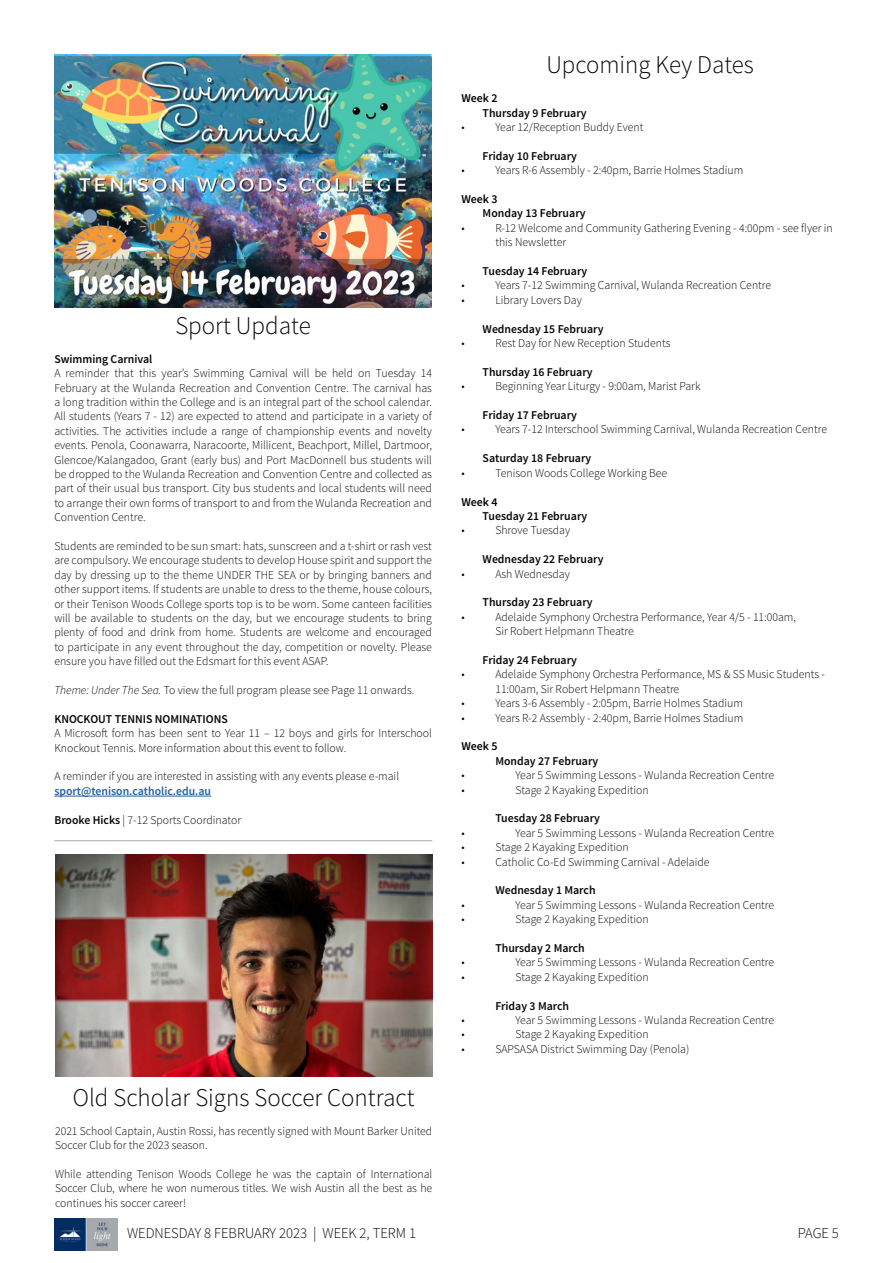
<style>
.page{position:relative;width:893px;height:1263px;background:#fff}
.page>*{position:absolute;margin:0;border:0;box-sizing:border-box;transform-origin:0 0}
.t1{font:300 25.5px "Source Sans Pro";color:#060606}
.t2{font:300 15px "Source Sans Pro";color:#060606}
.t3{font:300 12px/14.4px "Source Sans Pro";color:#060606}
.t4{font:600 12px "Source Sans Pro";color:#060606}
.t5{font:600 12px "Source Sans Pro";color:#235e9f}
.t6{font:600 12px "Source Sans Pro";color:#000}
.s1{font-style:italic}
.s2{font-weight:600}
</style>
<div class="page">
<img style="left:54px;top:1218px;width:64px;height:32px">
<hr style="left:54px;top:796px;width:157px;height:1px;background:#235e9f">
<img style="left:54px;top:54px;width:378px;height:253px">
<hr style="left:54px;top:840px;width:378px;height:1px;background:#a7a9ac">
<img style="left:55px;top:855px;width:377px;height:221px">
<h1 class="t1" style="left:175px;top:310px;width:137px">Sport Update</h1>
<p class="t4" style="left:54px;top:351px;width:100px">Swimming Carnival</p>
<p class="t3" style="left:54px;top:366px;width:379px;text-align:justify">A reminder that this year’s Swimming Carnival will be held on Tuesday 14<br>February at the Wulanda Recreation and Convention Centre. The carnival has a long tradition within the College and is an integral part of the school calendar.<br>All students (Years 7 - 12) are expected to attend and participate in a variety of activities. The activities include a range of championship events and novelty events. Penola, Coonawarra, Naracoorte, Millicent, Beachport, Millel, Dartmoor, Glencoe/Kalangadoo, Grant (early bus) and Port MacDonnell bus students will be dropped to the Wulanda Recreation and Convention Centre and collected as part of their usual bus transport. City bus students and local students will need to arrange their own forms of transport to and from the Wulanda Recreation and Convention Centre.</p>
<p class="t3" style="left:54px;top:539px;width:379px;text-align:justify">Students are reminded to be sun smart: hats, sunscreen and a t-shirt or rash vest are compulsory. We encourage students to develop House spirit and support the day by dressing up to the theme UNDER THE SEA or by bringing banners and other support items. If students are unable to dress to the theme, house colours, or their Tenison Woods College sports top is to be worn. Some canteen facilities will be available to students on the day, but we encourage students to bring plenty of food and drink from home. Students are welcome and encouraged to participate in any event throughout the day, competition or novelty. Please ensure you have filled out the Edsmart for this event ASAP.</p>
<p class="t3" style="left:54px;top:683px;width:361px"><span class="s1">Theme: Under The Sea.</span> To view the full program please see Page 11 onwards.</p>
<p class="t4" style="left:54px;top:711px;width:175px">KNOCKOUT TENNIS NOMINATIONS</p>
<p class="t3" style="left:54px;top:726px;width:379px">A Microsoft form has been sent to Year 11 – 12 boys and girls for Interschool<br>Knockout Tennis. More information about this event to follow.</p>
<p class="t3" style="left:54px;top:769px;width:346px">A reminder if you are interested in assisting with any events please e-mail</p>
<p class="t5" style="left:54px;top:783px;width:158px">sport@tenison.catholic.edu.au</p>
<p class="t3" style="left:54px;top:812px;width:188px"><span class="s2">Brooke Hicks</span> | 7-12 Sports Coordinator</p>
<h1 class="t1" style="left:73px;top:1082px;width:343px">Old Scholar Signs Soccer Contract</h1>
<p class="t3" style="left:55px;top:1123px;width:379px">2021 School Captain, Austin Rossi, has recently signed with Mount Barker United<br>Soccer Club for the 2023 season.</p>
<p class="t3" style="left:55px;top:1167px;width:379px;text-align:justify">While attending Tenison Woods College he was the captain of International Soccer Club, where he won numerous titles. We wish Austin all the best as he continues his soccer career!</p>
<p class="t2" style="left:127px;top:1223px;width:291px">WEDNESDAY 8 FEBRUARY 2023 | WEEK 2, TERM 1</p>
<h1 class="t1" style="left:546px;top:49px;width:209px">Upcoming Key Dates</h1>
<p class="t6" style="left:461px;top:91px;width:38px">Week 2</p>
<p class="t4" style="left:483px;top:105px;width:106px">Thursday 9 February</p>
<p class="t3" style="left:461px;top:120px;width:5px">•</p>
<p class="t3" style="left:495px;top:120px;width:150px">Year 12/Reception Buddy Event</p>
<p class="t4" style="left:483px;top:148px;width:96px">Friday 10 February</p>
<p class="t3" style="left:461px;top:163px;width:5px">•</p>
<p class="t3" style="left:495px;top:163px;width:249px">Years R-6 Assembly - 2:40pm, Barrie Holmes Stadium</p>
<p class="t6" style="left:461px;top:191px;width:38px">Week 3</p>
<p class="t4" style="left:483px;top:206px;width:105px">Monday 13 February</p>
<p class="t3" style="left:461px;top:221px;width:5px">•</p>
<p class="t3" style="left:495px;top:221px;width:339px">R-12 Welcome and Community Gathering Evening - 4:00pm - see flyer in this Newsletter</p>
<p class="t4" style="left:483px;top:263px;width:106px">Tuesday 14 February</p>
<p class="t3" style="left:461px;top:278px;width:5px">•</p>
<p class="t3" style="left:495px;top:278px;width:277px">Years 7-12 Swimming Carnival, Wulanda Recreation Centre</p>
<p class="t3" style="left:461px;top:293px;width:5px">•</p>
<p class="t3" style="left:495px;top:293px;width:88px">Library Lovers Day</p>
<p class="t4" style="left:483px;top:321px;width:122px">Wednesday 15 February</p>
<p class="t3" style="left:461px;top:336px;width:5px">•</p>
<p class="t3" style="left:495px;top:336px;width:177px">Rest Day for New Reception Students</p>
<p class="t4" style="left:483px;top:364px;width:112px">Thursday 16 February</p>
<p class="t3" style="left:461px;top:379px;width:5px">•</p>
<p class="t3" style="left:495px;top:379px;width:207px">Beginning Year Liturgy - 9:00am, Marist Park</p>
<p class="t4" style="left:483px;top:407px;width:96px">Friday 17 February</p>
<p class="t3" style="left:461px;top:422px;width:5px">•</p>
<p class="t3" style="left:495px;top:422px;width:333px">Years 7-12 Interschool Swimming Carnival, Wulanda Recreation Centre</p>
<p class="t4" style="left:483px;top:451px;width:110px">Saturday 18 February</p>
<p class="t3" style="left:461px;top:466px;width:5px">•</p>
<p class="t3" style="left:495px;top:466px;width:173px">Tenison Woods College Working Bee</p>
<p class="t6" style="left:461px;top:494px;width:38px">Week 4</p>
<p class="t4" style="left:483px;top:508px;width:106px">Tuesday 21 February</p>
<p class="t3" style="left:461px;top:523px;width:5px">•</p>
<p class="t3" style="left:495px;top:523px;width:76px">Shrove Tuesday</p>
<p class="t4" style="left:483px;top:551px;width:122px">Wednesday 22 February</p>
<p class="t3" style="left:461px;top:566px;width:5px">•</p>
<p class="t3" style="left:495px;top:566px;width:76px">Ash Wednesday</p>
<p class="t4" style="left:483px;top:595px;width:112px">Thursday 23 February</p>
<p class="t3" style="left:461px;top:610px;width:5px">•</p>
<p class="t3" style="left:495px;top:610px;width:302px">Adelaide Symphony Orchestra Performance, Year 4/5 - 11:00am,<br>Sir Robert Helpmann Theatre</p>
<p class="t4" style="left:483px;top:652px;width:96px">Friday 24 February</p>
<p class="t3" style="left:461px;top:667px;width:5px">•</p>
<p class="t3" style="left:495px;top:667px;width:331px">Adelaide Symphony Orchestra Performance, MS &amp; SS Music Students -<br>11:00am, Sir Robert Helpmann Theatre</p>
<p class="t3" style="left:461px;top:696px;width:5px">•</p>
<p class="t3" style="left:495px;top:696px;width:249px">Years 3-6 Assembly - 2:05pm, Barrie Holmes Stadium</p>
<p class="t3" style="left:461px;top:710px;width:5px">•</p>
<p class="t3" style="left:495px;top:710px;width:249px">Years R-2 Assembly - 2:40pm, Barrie Holmes Stadium</p>
<p class="t6" style="left:461px;top:739px;width:38px">Week 5</p>
<p class="t4" style="left:495px;top:753px;width:105px">Monday 27 February</p>
<p class="t3" style="left:461px;top:768px;width:5px">•</p>
<p class="t3" style="left:515px;top:768px;width:260px">Year 5 Swimming Lessons - Wulanda Recreation Centre</p>
<p class="t3" style="left:461px;top:782px;width:5px">•</p>
<p class="t3" style="left:515px;top:782px;width:135px">Stage 2 Kayaking Expedition</p>
<p class="t4" style="left:495px;top:811px;width:106px">Tuesday 28 February</p>
<p class="t3" style="left:461px;top:826px;width:5px">•</p>
<p class="t3" style="left:515px;top:826px;width:260px">Year 5 Swimming Lessons - Wulanda Recreation Centre</p>
<p class="t3" style="left:461px;top:840px;width:5px">•</p>
<p class="t3" style="left:495px;top:840px;width:135px">Stage 2 Kayaking Expedition</p>
<p class="t3" style="left:461px;top:854px;width:5px">•</p>
<p class="t3" style="left:495px;top:854px;width:216px">Catholic Co-Ed Swimming Carnival - Adelaide</p>
<p class="t4" style="left:495px;top:883px;width:102px">Wednesday 1 March</p>
<p class="t3" style="left:461px;top:898px;width:5px">•</p>
<p class="t3" style="left:515px;top:898px;width:260px">Year 5 Swimming Lessons - Wulanda Recreation Centre</p>
<p class="t3" style="left:461px;top:912px;width:5px">•</p>
<p class="t3" style="left:515px;top:912px;width:135px">Stage 2 Kayaking Expedition</p>
<p class="t4" style="left:495px;top:940px;width:91px">Thursday 2 March</p>
<p class="t3" style="left:461px;top:955px;width:5px">•</p>
<p class="t3" style="left:515px;top:955px;width:260px">Year 5 Swimming Lessons - Wulanda Recreation Centre</p>
<p class="t3" style="left:461px;top:970px;width:5px">•</p>
<p class="t3" style="left:515px;top:970px;width:135px">Stage 2 Kayaking Expedition</p>
<p class="t4" style="left:495px;top:998px;width:75px">Friday 3 March</p>
<p class="t3" style="left:461px;top:1013px;width:5px">•</p>
<p class="t3" style="left:515px;top:1013px;width:260px">Year 5 Swimming Lessons - Wulanda Recreation Centre</p>
<p class="t3" style="left:461px;top:1027px;width:5px">•</p>
<p class="t3" style="left:515px;top:1027px;width:135px">Stage 2 Kayaking Expedition</p>
<p class="t3" style="left:461px;top:1042px;width:5px">•</p>
<p class="t3" style="left:495px;top:1042px;width:195px">SAPSASA District Swimming Day (Penola)</p>
<p class="t2" style="left:798px;top:1224px;width:43px">PAGE 5</p>
</div>
